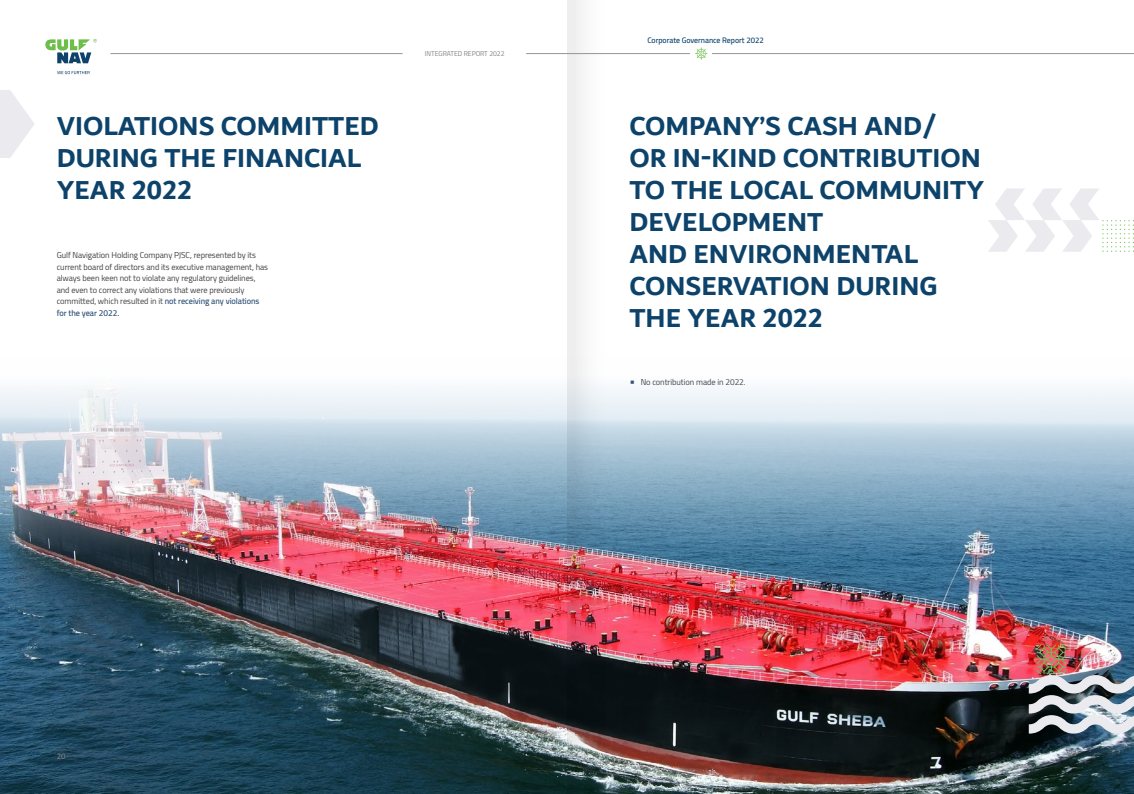
<style>
.page{position:relative;width:1134px;height:794px;background:#fff}
.page>*{position:absolute;margin:0;border:0;box-sizing:border-box;transform-origin:0 0}
.t1{font:700 28px/32px "Dubai";color:#0d436b}
.t2{font:8.5px/11.5px "Cairo";letter-spacing:-.005em;color:#414042}
.t3{font:600 8px "Cairo";letter-spacing:-.005em;color:#0d436b}
.t4{font:600 8px "Cairo";color:#808285}
.t5{font:7px "Cairo";letter-spacing:-.005em;color:#808285}
.s1{font-weight:600;color:#2b4e74}
.s2{font-weight:600;font-size:11.2px;color:#2b4e74}
</style>
<div class="page">
<svg style="left:988px;top:188px;width:146px;height:64px"></svg>
<img style="left:0;top:385px;width:1134px;height:409px">
<img style="left:1029px;top:644px;width:105px;height:89px">
<svg style="left:0;top:90px;width:34px;height:68px"></svg>
<img style="left:567px;top:0;width:42px;height:794px">
<hr style="left:567px;top:53px;width:567px;height:1px;background:#939598">
<hr style="left:110px;top:53px;width:293px;height:1px;background:#939598">
<hr style="left:526px;top:53px;width:41px;height:1px;background:#939598">
<hr style="left:691px;top:52px;width:21px;height:3px;background:#fff">
<svg style="left:695px;top:47px;width:12px;height:13px"></svg>
<svg style="left:45px;top:39px;width:52px;height:24px"></svg>
<svg style="left:57px;top:71px;width:33px;height:3px"></svg>
<h1 class="t1" style="left:57px;top:109px;width:324px">VIOLATIONS COMMITTED<br>DURING THE FINANCIAL<br>YEAR 2022</h1>
<p class="t2" style="left:57px;top:249px;width:213px">Gulf Navigation Holding Company PJSC, represented by its current board of directors and its executive management, has always been keen not to violate any regulatory guidelines, and even to correct any violations that were previously committed, which resulted in it <span class="s1">not receiving any violations for the year 2022.</span></p>
<p class="t5" style="left:425px;top:48px;width:81px">INTEGRATED REPORT 2022</p>
<p class="t3" style="left:647px;top:33px;width:118px">Corporate Governance Report 2022</p>
<h1 class="t1" style="left:629px;top:109px;width:356px">COMPANY’S CASH AND/<br>OR IN-KIND CONTRIBUTION<br>TO THE LOCAL COMMUNITY<br>DEVELOPMENT<br>AND ENVIRONMENTAL<br>CONSERVATION DURING<br>THE YEAR 2022</h1>
<p class="t2" style="left:629px;top:376px;width:118px"><span class="s2">•</span> No contribution made in 2022.</p>
<p class="t4" style="left:57px;top:749px;width:10px">20</p>
<p class="t4" style="left:1068px;top:746px;width:10px">21</p>
</div>
